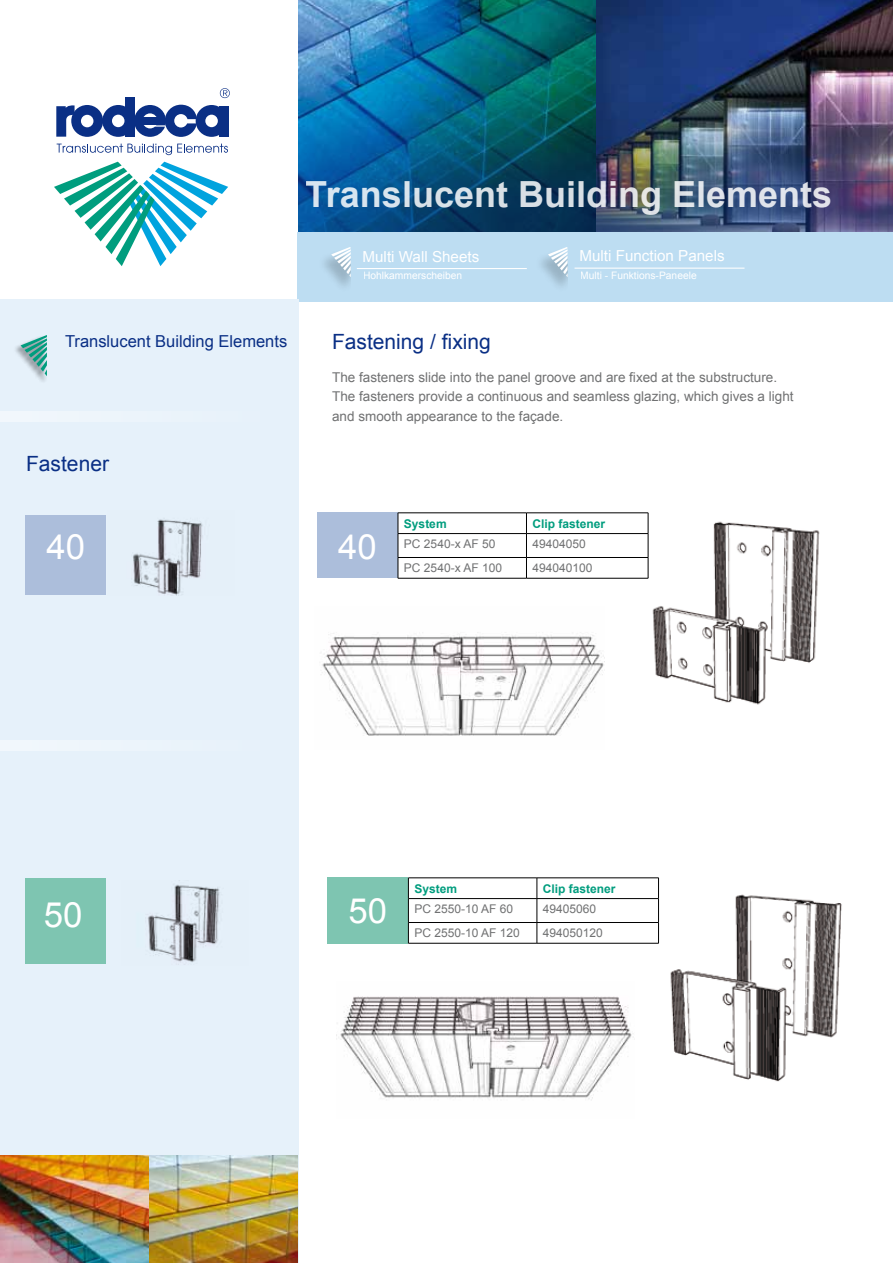
<style>
.page{position:relative;width:893px;height:1263px;background:#fff}
.page>*{position:absolute;margin:0;border:0;box-sizing:border-box;transform-origin:0 0}
.t1{font:700 36px "Arial";color:#fff}
.t2{font:34.8px "Arial";color:#fff}
.t3{font:34.65px "Arial";color:#fff}
.t4{font:21px "Arial";color:#0a2f85}
.t5{font:16.5px "Arial";color:#0a2f85}
.t6{font:15.15px "Arial";color:#fff}
.t7{font:13.5px/19.5px "Arial";color:#707172}
.t8{font:12px "Arial";color:#707172}
.t9{font:700 12px "Arial";color:#009d7e}
.t10{font:10.2px "Arial";color:#fff}
</style>
<div class="page">
<img style="left:298px;top:0;width:595px;height:83px">
<div style="left:298px;top:232px;width:595px;height:69px;background:#bdddf2"></div>
<div style="left:0;top:300px;width:298px;height:963px;background:#e6f1fa"></div>
<div style="left:126px;top:97px;width:9px;height:40px;background:#0a2f85"></div>
<svg style="left:56px;top:105px;width:172px;height:32px"></svg>
<svg style="left:54px;top:162px;width:174px;height:104px"></svg>
<svg style="left:220px;top:88px;width:10px;height:10px"></svg>
<svg style="left:57px;top:144px;width:171px;height:11px"></svg>
<hr style="left:357px;top:268px;width:170px;height:1px;background:#fff">
<hr style="left:574px;top:268px;width:170px;height:1px;background:#fff">
<img style="left:0;top:1156px;width:298px;height:107px">
<img style="left:298px;top:83px;width:595px;height:149px">
<div style="left:0;top:411px;width:298px;height:11px;background:#ebf4fb"></div>
<div style="left:536px;top:248px;width:32px;height:45px;background:#000;opacity:.29"></div>
<svg style="left:548px;top:247px;width:20px;height:30px"></svg>
<div style="left:319px;top:248px;width:32px;height:45px;background:#000;opacity:.29"></div>
<svg style="left:331px;top:247px;width:20px;height:30px"></svg>
<div style="left:13px;top:335px;width:35px;height:49px;background:#000;opacity:.5"></div>
<svg style="left:21px;top:335px;width:26px;height:41px"></svg>
<div style="left:0;top:740px;width:298px;height:11px;background:#ebf4fb"></div>
<div style="left:317px;top:513px;width:81px;height:65px;background:#acbedb"></div>
<img style="left:131px;top:519px;width:72px;height:77px">
<div style="left:26px;top:515px;width:80px;height:80px;background:#acbedb"></div>
<svg style="left:398px;top:513px;width:250px;height:65px"></svg>
<hr style="left:398px;top:533px;width:128px;height:1px;background:#000">
<hr style="left:526px;top:533px;width:122px;height:1px;background:#000">
<hr style="left:398px;top:557px;width:128px;height:1px;background:#000">
<hr style="left:526px;top:557px;width:122px;height:1px;background:#000">
<hr style="left:398px;top:578px;width:128px;height:1px;background:#000">
<hr style="left:526px;top:578px;width:122px;height:1px;background:#000">
<img style="left:648px;top:512px;width:172px;height:193px">
<img style="left:322px;top:632px;width:282px;height:104px">
<div style="left:327px;top:878px;width:81px;height:66px;background:#7ec5b1"></div>
<img style="left:670px;top:894px;width:172px;height:188px">
<hr style="left:408px;top:943px;width:129px;height:1px;background:#000">
<hr style="left:537px;top:943px;width:122px;height:1px;background:#000">
<hr style="left:408px;top:877px;width:129px;height:1px;background:#000">
<hr style="left:537px;top:877px;width:122px;height:1px;background:#000">
<svg style="left:408px;top:878px;width:251px;height:65px"></svg>
<hr style="left:408px;top:898px;width:129px;height:1px;background:#000">
<hr style="left:537px;top:898px;width:122px;height:1px;background:#000">
<hr style="left:408px;top:922px;width:129px;height:1px;background:#000">
<hr style="left:537px;top:922px;width:122px;height:1px;background:#000">
<img style="left:340px;top:996px;width:292px;height:104px">
<img style="left:147px;top:880px;width:73px;height:85px">
<div style="left:26px;top:878px;width:80px;height:86px;background:#7ec5b1"></div>
<h1 class="t1" style="left:306px;top:171px;width:528px">Translucent Building Elements</h1>
<p class="t6" style="left:363px;top:247px;width:118px">Multi Wall Sheets</p>
<p class="t10" style="left:363px;top:269px;width:101px">Hohlkammerscheiben</p>
<p class="t6" style="left:579px;top:245px;width:147px">Multi Function Panels</p>
<p class="t10" style="left:580px;top:268px;width:118px">Multi - Funktions-Paneele</p>
<p class="t5" style="left:65px;top:330px;width:224px">Translucent Building Elements</p>
<h3 class="t4" style="left:332px;top:328px;width:160px">Fastening / fixing</h3>
<p class="t7" style="left:332px;top:367px;width:463px">The fasteners slide into the panel groove and are fixed at the substructure.<br>The fasteners provide a continuous and seamless glazing, which gives a light and smooth appearance to the façade.</p>
<h3 class="t4" style="left:26px;top:450px;width:84px">Fastener</h3>
<h2 class="t2" style="left:47px;top:524px;width:40px">40</h2>
<h3 class="t3" style="left:338px;top:524px;width:40px">40</h3>
<p class="t9" style="left:404px;top:515px;width:44px">System</p>
<p class="t9" style="left:532px;top:515px;width:74px">Clip fastener</p>
<p class="t8" style="left:404px;top:536px;width:93px">PC 2540-x AF 50</p>
<p class="t8" style="left:532px;top:536px;width:55px">49404050</p>
<p class="t8" style="left:404px;top:560px;width:100px">PC 2540-x AF 100</p>
<p class="t8" style="left:532px;top:560px;width:62px">494040100</p>
<h2 class="t2" style="left:44px;top:892px;width:40px">50</h2>
<h3 class="t3" style="left:348px;top:888px;width:40px">50</h3>
<p class="t9" style="left:414px;top:880px;width:44px">System</p>
<p class="t9" style="left:543px;top:880px;width:74px">Clip fastener</p>
<p class="t8" style="left:414px;top:901px;width:100px">PC 2550-10 AF 60</p>
<p class="t8" style="left:543px;top:901px;width:55px">49405060</p>
<p class="t8" style="left:414px;top:925px;width:107px">PC 2550-10 AF 120</p>
<p class="t8" style="left:543px;top:925px;width:62px">494050120</p>
</div>
